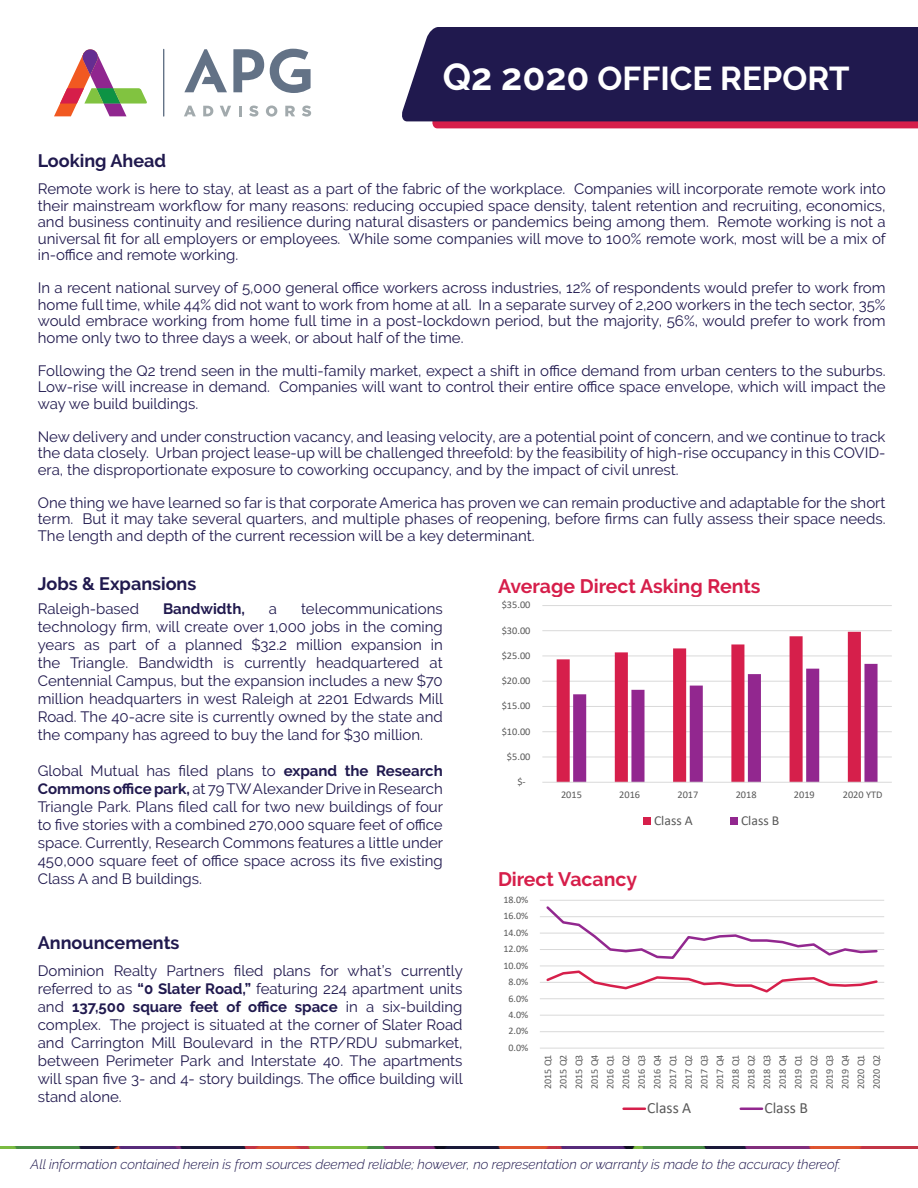
<style>
.page{position:relative;width:918px;height:1188px;background:#fff}
.page>*{position:absolute;margin:0;border:0;box-sizing:border-box;transform-origin:0 0}
.t1{font:700 33px "Raleway";color:#fff}
.t2{font:700 19.5px "Raleway";color:#d61e4a}
.t3{font:700 18px "Raleway";color:#20194e}
.t4{font:15.6px "Calibri";color:#595959}
.t5{font:15px/18px "Raleway";color:#20194e;text-align:justify}
.t6{font:700 15px "Raleway";color:#20194e}
.t7{font:13.65px "Calibri";color:#595959}
.t8{font:italic 300 13.5px "Raleway";color:#20194e}
.t9{font:10.2px "Calibri";color:#595959}
.t10{font:10.05px/15.6px "Calibri";color:#595959;text-align:justify}
.s1{font-size:37.5px}
.s2{font-weight:700}
</style>
<div class="page">
<svg style="left:431px;top:121px;width:487px;height:7px;background:#cb1e4a"></svg>
<div style="left:402px;top:27px;width:516px;height:94px;background:#20194e"></div>
<hr style="left:163px;top:49px;width:1px;height:67px;background:#637286">
<svg style="left:184px;top:106px;width:12px;height:10px"></svg>
<svg style="left:203px;top:106px;width:10px;height:10px"></svg>
<svg style="left:220px;top:106px;width:11px;height:10px"></svg>
<svg style="left:239px;top:106px;width:3px;height:10px"></svg>
<svg style="left:249px;top:106px;width:9px;height:11px"></svg>
<svg style="left:266px;top:106px;width:11px;height:11px"></svg>
<svg style="left:285px;top:106px;width:10px;height:10px"></svg>
<svg style="left:302px;top:106px;width:9px;height:11px"></svg>
<svg style="left:184px;top:49px;width:43px;height:43px"></svg>
<svg style="left:233px;top:49px;width:31px;height:43px"></svg>
<svg style="left:54px;top:49px;width:93px;height:67px"></svg>
<svg style="left:270px;top:49px;width:41px;height:44px"></svg>
<img style="left:0;top:1146px;width:918px;height:2px">
<svg style="left:542px;top:605px;width:350px;height:220px"></svg>
<svg style="left:540px;top:900px;width:344px;height:210px"></svg>
<p class="t1" style="left:443px;top:60px;width:408px"><span class="s1">Q2 2020</span> OFFICE REPORT</p>
<p class="t3" style="left:38px;top:150px;width:130px">Looking Ahead</p>
<p class="t5" style="left:38px;top:181px;width:850px;line-height:16.5px">Remote work is here to stay, at least as a part of the fabric of the workplace. Companies will incorporate remote work into their mainstream workflow for many reasons: reducing occupied space density, talent retention and recruiting, economics, and business continuity and resilience during natural disasters or pandemics being among them. Remote working is not a universal fit for all employers or employees. While some companies will move to 100% remote work, most will be a mix of in-office and remote working.</p>
<p class="t5" style="left:38px;top:280px;width:849px;line-height:16.5px">In a recent national survey of 5,000 general office workers across industries, 12% of respondents would prefer to work from home full time, while 44% did not want to work from home at all. In a separate survey of 2,200 workers in the tech sector, 35% would embrace working from home full time in a post-lockdown period, but the majority, 56%, would prefer to work from home only two to three days a week, or about half of the time.</p>
<p class="t5" style="left:38px;top:362px;width:849px;line-height:16.5px">Following the Q2 trend seen in the multi-family market, expect a shift in office demand from urban centers to the suburbs.<br>Low-rise will increase in demand. Companies will want to control their entire office space envelope, which will impact the way we build buildings.</p>
<p class="t5" style="left:38px;top:428px;width:849px;line-height:16.5px">New delivery and under construction vacancy, and leasing velocity, are a potential point of concern, and we continue to track the data closely. Urban project lease-up will be challenged threefold: by the feasibility of high-rise occupancy in this COVID&shy;era, the disproportionate exposure to coworking occupancy, and by the impact of civil unrest.</p>
<p class="t5" style="left:38px;top:494px;width:849px;line-height:16.5px">One thing we have learned so far is that corporate America has proven we can remain productive and adaptable for the short term. But it may take several quarters, and multiple phases of reopening, before firms can fully assess their space needs.<br>The length and depth of the current recession will be a key determinant.</p>
<p class="t3" style="left:38px;top:573px;width:160px">Jobs &amp; Expansions</p>
<p class="t2" style="left:498px;top:575px;width:264px">Average Direct Asking Rents</p>
<p class="t5" style="left:38px;top:600px;width:103px">Raleigh-based</p>
<p class="t6" style="left:163px;top:600px;width:83px">Bandwidth,</p>
<p class="t5" style="left:269px;top:600px;width:10px">a</p>
<p class="t5" style="left:38px;top:600px;width:407px;text-indent:263px">telecommunications technology firm, will create over 1,000 jobs in the coming years as part of a planned $32.2 million expansion in the Triangle. Bandwidth is currently headquartered at Centennial Campus, but the expansion includes a new $70 million headquarters in west Raleigh at 2201 Edwards Mill Road. The 40-acre site is currently owned by the state and the company has agreed to buy the land for $30 million.</p>
<p class="t5" style="left:38px;top:762px;width:407px">Global Mutual has filed plans to <span class="s2">expand the Research Commons office park,</span> at 79 TW Alexander Drive in Research Triangle Park. Plans filed call for two new buildings of four to five stories with a combined 270,000 square feet of office space. Currently, Research Commons features a little under 450,000 square feet of office space across its five existing Class A and B buildings.</p>
<p class="t3" style="left:38px;top:933px;width:143px">Announcements</p>
<p class="t5" style="left:38px;top:961px;width:427px">Dominion Realty Partners filed plans for what’s currently referred to as <span class="s2">“0 Slater Road,”</span> featuring 224 apartment units and <span class="s2">137,500 square feet of office space</span> in a six-building complex. The project is situated at the corner of Slater Road and Carrington Mill Boulevard in the RTP/RDU submarket, between Perimeter Park and Interstate 40. The apartments will span five 3- and 4- story buildings. The office building will stand alone.</p>
<p class="t9" style="left:502px;top:598px;width:30px">$35.00</p>
<p class="t9" style="left:502px;top:623px;width:30px">$30.00</p>
<p class="t9" style="left:502px;top:648px;width:30px">$25.00</p>
<p class="t9" style="left:502px;top:674px;width:30px">$20.00</p>
<p class="t9" style="left:502px;top:699px;width:30px">$15.00</p>
<p class="t9" style="left:502px;top:724px;width:30px">$10.00</p>
<p class="t9" style="left:507px;top:749px;width:25px">$5.00</p>
<p class="t9" style="left:517px;top:775px;width:10px">$-</p>
<p class="t9" style="left:561px;top:788px;width:22px">2015</p>
<p class="t9" style="left:619px;top:788px;width:22px">2016</p>
<p class="t9" style="left:677px;top:788px;width:22px">2017</p>
<p class="t9" style="left:736px;top:788px;width:22px">2018</p>
<p class="t9" style="left:794px;top:788px;width:22px">2019</p>
<p class="t9" style="left:843px;top:788px;width:41px">2020 YTD</p>
<p class="t7" style="left:654px;top:811px;width:40px">Class A</p>
<p class="t7" style="left:741px;top:811px;width:40px">Class B</p>
<p class="t2" style="left:498px;top:868px;width:141px">Direct Vacancy</p>
<p class="t10" style="left:503px;top:892px;width:26px">18.0%</p>
<p class="t10" style="left:503px;top:908px;width:26px">16.0%</p>
<p class="t10" style="left:503px;top:924px;width:26px">14.0%</p>
<p class="t10" style="left:503px;top:941px;width:26px">12.0%</p>
<p class="t10" style="left:503px;top:957px;width:26px">10.0%</p>
<p class="t10" style="left:508px;top:974px;width:21px">8.0%</p>
<p class="t10" style="left:508px;top:990px;width:21px">6.0%</p>
<p class="t10" style="left:508px;top:1007px;width:21px">4.0%</p>
<p class="t10" style="left:508px;top:1023px;width:21px">2.0%</p>
<p class="t10" style="left:508px;top:1040px;width:21px">0.0%</p>
<p class="t10" style="left:540px;top:1089px;width:36px;rotate:-90deg">2015 Q1<br>2015 Q2<br>2015 Q3<br>2015 Q4<br>2016 Q1<br>2016 Q2<br>2016 Q3<br>2016 Q4<br>2017 Q1<br>2017 Q2<br>2017 Q3<br>2017 Q4<br>2018 Q1<br>2018 Q2<br>2018 Q3<br>2018 Q4<br>2019 Q1<br>2019 Q2<br>2019 Q3<br>2019 Q4<br>2020 Q1<br>2020 Q2</p>
<p class="t4" style="left:647px;top:1097px;width:46px">Class A</p>
<p class="t4" style="left:764px;top:1097px;width:45px">Class B</p>
<p class="t8" style="left:31px;top:1156px;width:812px">All information contained herein is from sources deemed reliable; however, no representation or warranty is made to the accuracy thereof.</p>
</div>
